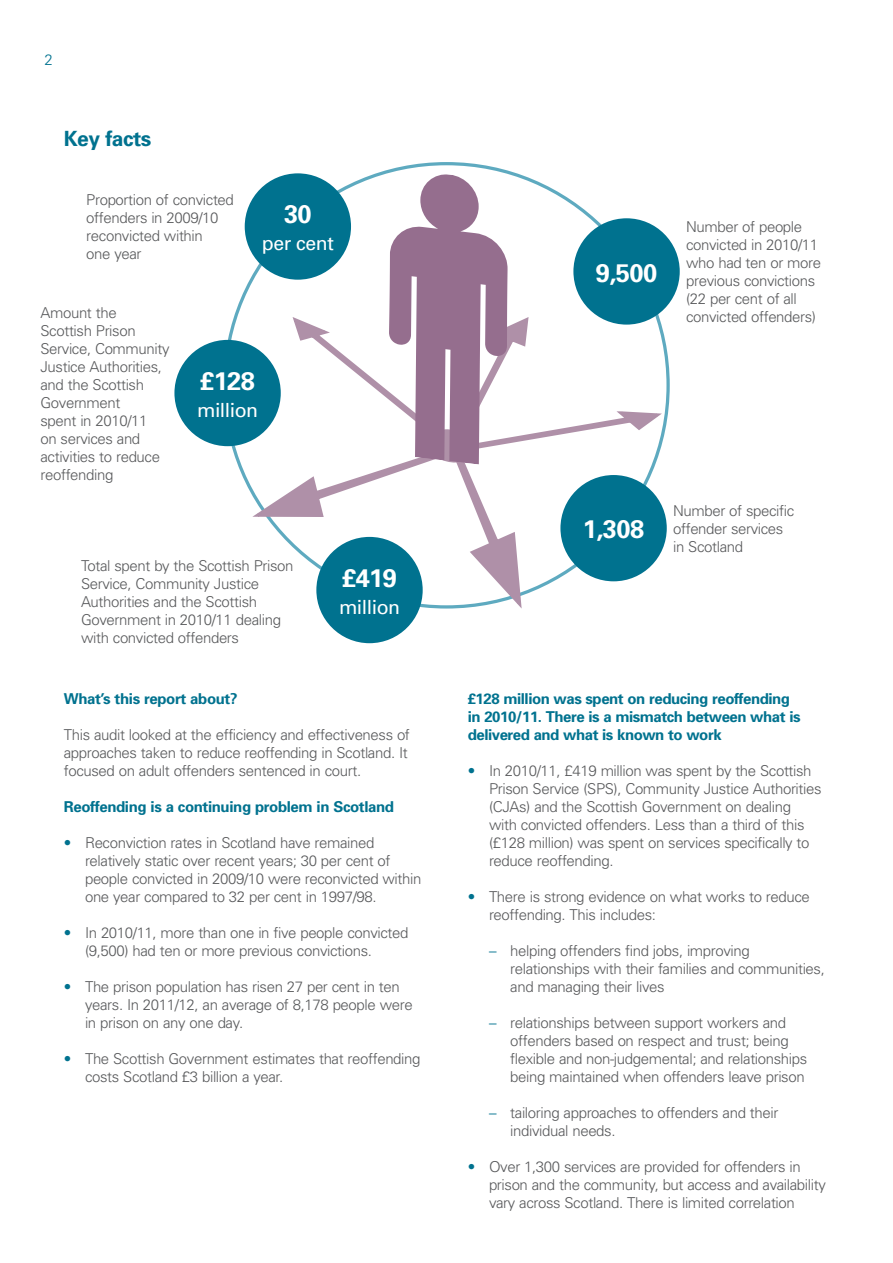
<style>
.page{position:relative;width:893px;height:1263px;background:#fff}
.page>*{position:absolute;margin:0;border:0;box-sizing:border-box;transform-origin:0 0}
._46-Key_facts_number{font:700 25.5px "Univers";letter-spacing:-.025em;color:#fff}
.KM4-Heading{font:700 21px "Univers";letter-spacing:-.025em;color:#00728f}
._46A-Key_facts_roman{font:19.5px "Univers";letter-spacing:-.025em;color:#fff}
._09-Body_text{font:300 15px/18px "Univers";letter-spacing:-.025em;color:#58595b}
._15-Subhead_1{font:700 15px/18px "Univers";letter-spacing:-.03em;color:#00728f}
.t1{font:300 15px "Univers";color:#00728f}
.s1{color:#00728f}
</style>
<div class="page">
<svg style="left:252px;top:314px;width:410px;height:294px"></svg>
<svg style="left:389px;top:173px;width:119px;height:291px"></svg>
<div style="left:174px;top:340px;width:107px;height:106px;background:#00728f;border-radius:50%"></div>
<div style="left:316px;top:537px;width:107px;height:106px;background:#00728f;border-radius:50%"></div>
<div style="left:573px;top:218px;width:107px;height:107px;background:#00728f;border-radius:50%"></div>
<div style="left:560px;top:475px;width:107px;height:106px;background:#00728f;border-radius:50%"></div>
<div style="left:245px;top:173px;width:106px;height:107px;background:#00728f;border-radius:50%"></div>
<p class="t1" style="left:45px;top:51px;width:10px">2</p>
<p class="KM4-Heading" style="left:64px;top:125px;width:89px">Key facts</p>
<p class="_09-Body_text" style="left:86px;top:191px;width:149px">Proportion of convicted offenders in 2009/10 reconvicted within<br>one year</p>
<p class="_46-Key_facts_number" style="left:284px;top:199px;width:29px">30</p>
<p class="_46A-Key_facts_roman" style="left:262px;top:232px;width:73px">per cent</p>
<p class="_09-Body_text" style="left:40px;top:304px;width:131px">Amount the<br>Scottish Prison<br>Service, Community<br>Justice Authorities, and the Scottish<br>Government<br>spent in 2010/11<br>on services and activities to reduce reoffending</p>
<p class="_46-Key_facts_number" style="left:200px;top:365px;width:56px">£128</p>
<p class="_46A-Key_facts_roman" style="left:197px;top:398px;width:62px">million</p>
<p class="_09-Body_text" style="left:81px;top:556px;width:214px">Total spent by the Scottish Prison<br>Service, Community Justice<br>Authorities and the Scottish<br>Government in 2010/11 dealing with convicted offenders</p>
<p class="_46-Key_facts_number" style="left:342px;top:562px;width:56px">£419</p>
<p class="_46A-Key_facts_roman" style="left:339px;top:595px;width:62px">million</p>
<p class="_15-Subhead_1" style="left:64px;top:689px;width:175px">What’s this report about?</p>
<p class="_09-Body_text" style="left:64px;top:725px;width:348px">This audit looked at the efficiency and effectiveness of approaches taken to reduce reoffending in Scotland. It focused on adult offenders sentenced in court.</p>
<p class="_15-Subhead_1" style="left:64px;top:797px;width:332px">Reoffending is a continuing problem in Scotland</p>
<p class="_09-Body_text" style="left:85px;top:833px;width:338px;text-indent:-21px"><span class="s1">•</span> Reconviction rates in Scotland have remained relatively static over recent years; 30 per cent of people convicted in 2009/10 were reconvicted within one year compared to 32 per cent in 1997/98.</p>
<p class="_09-Body_text" style="left:85px;top:923px;width:325px;text-indent:-21px"><span class="s1">•</span> In 2010/11, more than one in five people convicted (9,500) had ten or more previous convictions.</p>
<p class="_09-Body_text" style="left:85px;top:977px;width:329px;text-indent:-21px"><span class="s1">•</span> The prison population has risen 27 per cent in ten years. In 2011/12, an average of 8,178 people were in prison on any one day.</p>
<p class="_09-Body_text" style="left:85px;top:1049px;width:337px;text-indent:-21px"><span class="s1">•</span> The Scottish Government estimates that reoffending costs Scotland £3 billion a year.</p>
<p class="_46-Key_facts_number" style="left:596px;top:257px;width:63px">9,500</p>
<p class="_09-Body_text" style="left:686px;top:218px;width:136px">Number of people convicted in 2010/11 who had ten or more previous convictions (22 per cent of all convicted offenders)</p>
<p class="_46-Key_facts_number" style="left:583px;top:514px;width:63px">1,308</p>
<p class="_09-Body_text" style="left:673px;top:502px;width:123px">Number of specific offender services in Scotland</p>
<p class="_15-Subhead_1" style="left:468px;top:689px;width:334px">£128 million was spent on reducing reoffending in 2010/11. There is a mismatch between what is delivered and what is known to work</p>
<p class="_09-Body_text" style="left:489px;top:761px;width:334px;text-indent:-21px"><span class="s1">•</span> In 2010/11, £419 million was spent by the Scottish Prison Service (SPS), Community Justice Authorities (CJAs) and the Scottish Government on dealing with convicted offenders. Less than a third of this (£128 million) was spent on services specifically to reduce reoffending.</p>
<p class="_09-Body_text" style="left:489px;top:887px;width:322px;text-indent:-21px"><span class="s1">•</span> There is strong evidence on what works to reduce reoffending. This includes:</p>
<p class="_09-Body_text" style="left:510px;top:941px;width:316px;text-indent:-21px"><span class="s1">–</span> helping offenders find jobs, improving relationships with their families and communities, and managing their lives</p>
<p class="_09-Body_text" style="left:510px;top:1013px;width:299px;text-indent:-21px"><span class="s1">–</span> relationships between support workers and offenders based on respect and trust; being flexible and non-judgemental; and relationships being maintained when offenders leave prison</p>
<p class="_09-Body_text" style="left:510px;top:1103px;width:270px;text-indent:-21px"><span class="s1">–</span> tailoring approaches to offenders and their individual needs.</p>
<p class="_09-Body_text" style="left:489px;top:1157px;width:338px;text-indent:-21px"><span class="s1">•</span> Over 1,300 services are provided for offenders in prison and the community, but access and availability vary across Scotland. There is limited correlation</p>
</div>
